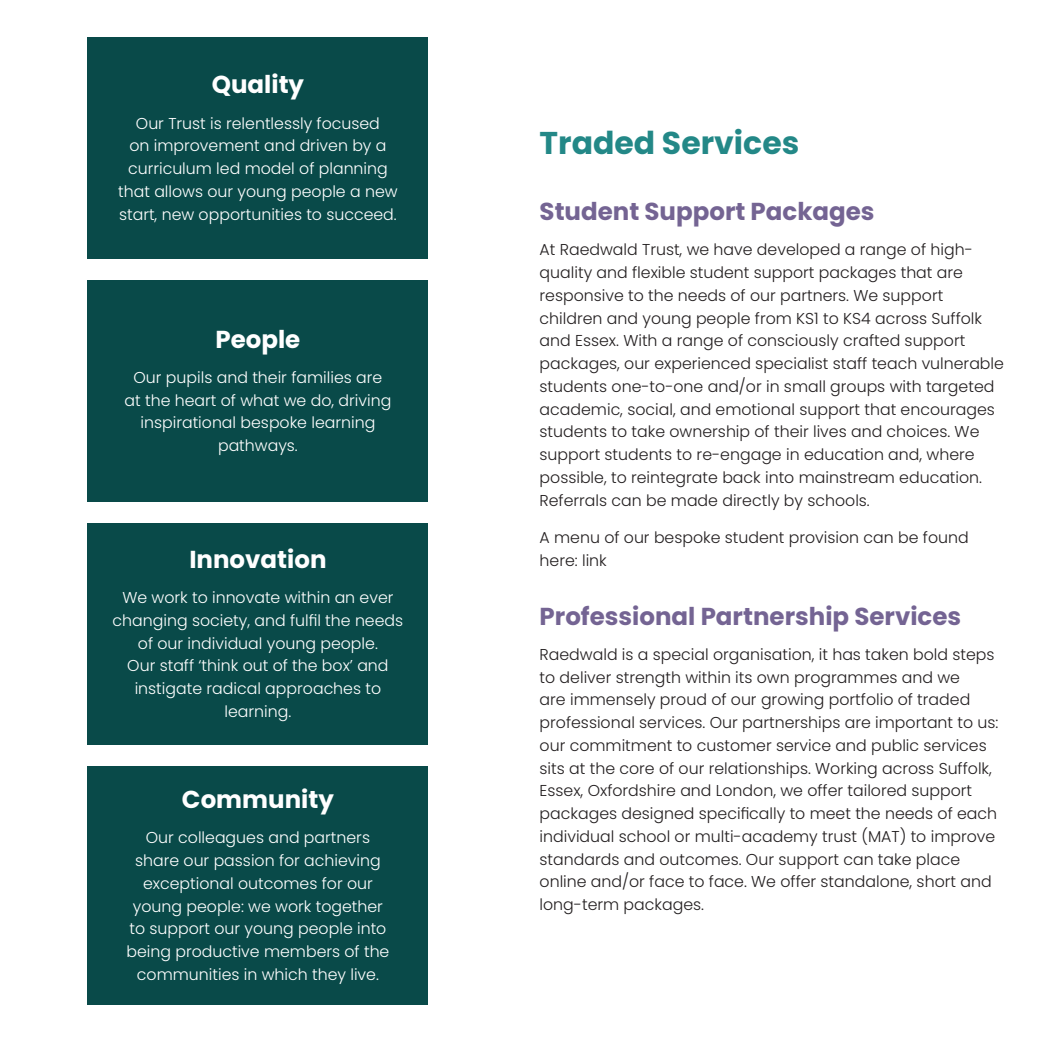
<style>
.page{position:relative;width:1042px;height:1042px;background:#fff}
.page>*{position:absolute;margin:0;border:0;box-sizing:border-box;transform-origin:0 0}
.Heading{font:700 31.5px "Poppins";color:#238887}
.Heading_2{font:700 24.5px "Poppins";color:#746493}
.Heading_2-2{font:700 24.5px "Poppins";color:#fff}
.t1{font:300 15.75px/22.8px "Poppins";color:#231f20}
.White_paragraph{font:300 15.75px/22.8px "Poppins";color:#fff;text-align:center}
</style>
<div class="page">
<div style="left:88px;top:37px;width:340px;height:221px;background:#094a49"></div>
<div style="left:88px;top:523px;width:340px;height:221px;background:#094a49"></div>
<div style="left:88px;top:280px;width:340px;height:221px;background:#094a49"></div>
<div style="left:88px;top:766px;width:340px;height:239px;background:#094a49"></div>
<p class="Heading_2-2" style="left:212px;top:71px;width:94px">Quality</p>
<p class="White_paragraph" style="left:118px;top:112px;width:281px">Our Trust is relentlessly focused<br>on improvement and driven by a curriculum led model of planning that allows our young people a new start, new opportunities to succeed.</p>
<p class="Heading_2-2" style="left:215px;top:325px;width:86px">People</p>
<p class="White_paragraph" style="left:125px;top:366px;width:268px">Our pupils and their families are at the heart of what we do, driving inspirational bespoke learning pathways.</p>
<p class="Heading_2-2" style="left:189px;top:545px;width:139px">Innovation</p>
<p class="White_paragraph" style="left:113px;top:586px;width:292px">We work to innovate within an ever changing society, and fulfil the needs of our individual young people.<br>Our staff ‘think out of the box’ and instigate radical approaches to learning.</p>
<p class="Heading_2-2" style="left:182px;top:785px;width:153px">Community</p>
<p class="White_paragraph" style="left:126px;top:826px;width:264px">Our colleagues and partners share our passion for achieving exceptional outcomes for our young people: we work together to support our young people into being productive members of the communities in which they live.</p>
<p class="Heading" style="left:539px;top:125px;width:261px">Traded Services</p>
<p class="Heading_2" style="left:539px;top:197px;width:336px">Student Support Packages</p>
<p class="t1" style="left:539px;top:238px;width:466px">At Raedwald Trust, we have developed a range of high&shy;quality and flexible student support packages that are responsive to the needs of our partners. We support children and young people from KS1 to KS4 across Suffolk and Essex. With a range of consciously crafted support packages, our experienced specialist staff teach vulnerable students one-to-one and/or in small groups with targeted academic, social, and emotional support that encourages students to take ownership of their lives and choices. We support students to re-engage in education and, where possible, to reintegrate back into mainstream education.<br>Referrals can be made directly by schools.</p>
<p class="t1" style="left:539px;top:526px;width:430px">A menu of our bespoke student provision can be found here: link</p>
<p class="Heading_2" style="left:539px;top:602px;width:423px">Professional Partnership Services</p>
<p class="t1" style="left:539px;top:643px;width:460px">Raedwald is a special organisation, it has taken bold steps to deliver strength within its own programmes and we<br>are immensely proud of our growing portfolio of traded professional services. Our partnerships are important to us: our commitment to customer service and public services sits at the core of our relationships. Working across Suffolk, Essex, Oxfordshire and London, we offer tailored support packages designed specifically to meet the needs of each individual school or multi-academy trust (MAT) to improve standards and outcomes. Our support can take place online and/or face to face. We offer standalone, short and long-term packages.</p>
</div>
